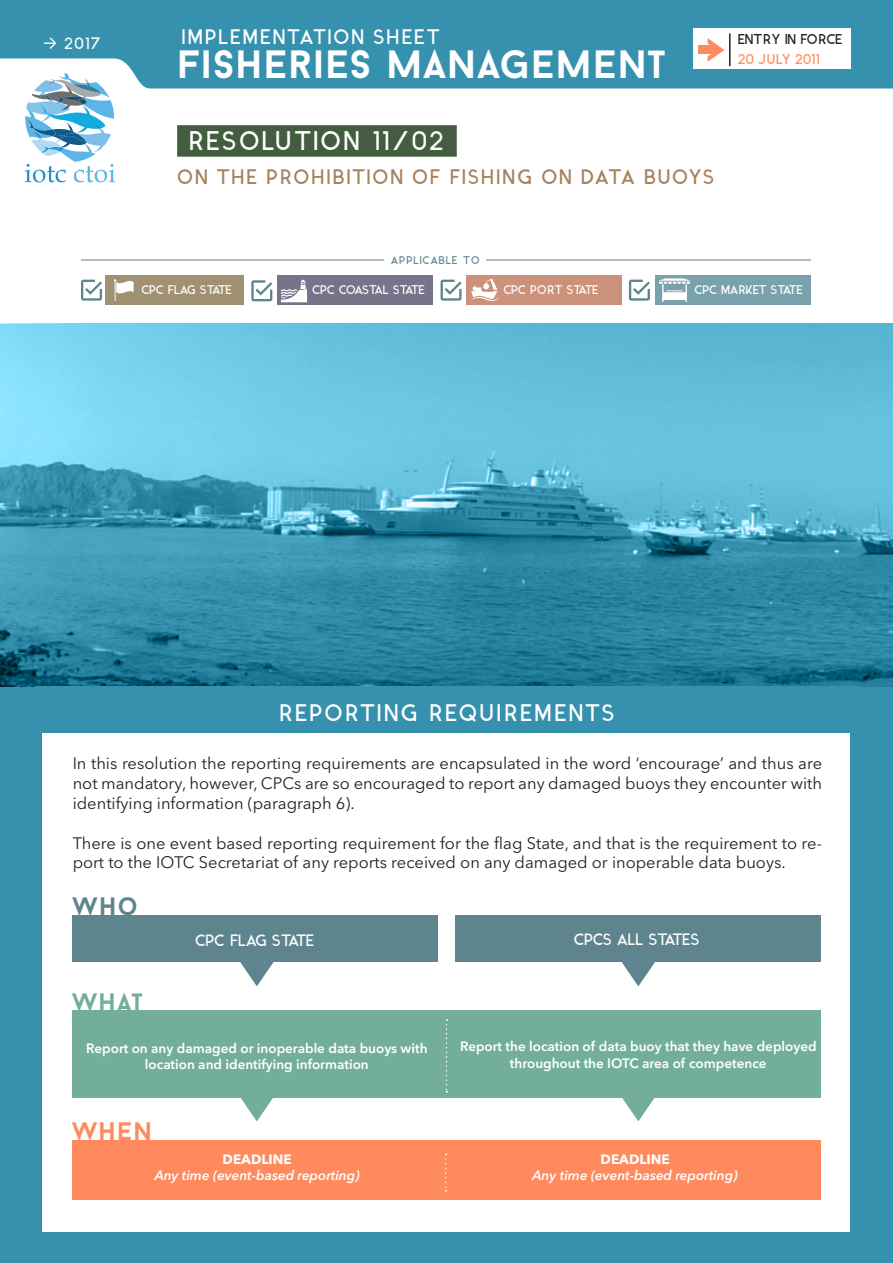
<style>
.page{position:relative;width:893px;height:1263px;background:#fff}
.page>*{position:absolute;margin:0;border:0;box-sizing:border-box;transform-origin:0 0}
.t1{font:700 39.45px "Baron Neue";letter-spacing:.03em;color:#fff}
.res{font:27px "Ikaros";letter-spacing:.075em;color:#fff}
.t2{font:700 25.2px "Baron Neue";color:#73af98}
.t3{font:700 25.2px "Baron Neue";color:#ff8a5e}
.t4{font:700 25.2px "Baron Neue";color:#5e858d}
.res-2{font:24px "Ikaros";letter-spacing:.08em;color:#fff}
.res-3{font:21px "Ikaros";letter-spacing:.09em;color:#a5825e}
.res-4{font:21px "Ikaros";letter-spacing:.08em;color:#fff}
.t5{font:16.5px/19.8px "Avenir Next LT Pro";color:#231f20;text-align:justify}
.who{font:16.5px "Ikaros";letter-spacing:-.025em;color:#fff}
.res-5{font:16.5px "Ikaros";color:#fff}
.res-6{font:14.25px "Ikaros";letter-spacing:-.005em;color:#231f20}
.res-7{font:14.25px "Ikaros";letter-spacing:.025em;color:#ff8a5e}
.What{font:600 13.5px/16.2px "Avenir Next LT Pro";color:#fff;text-align:center}
.t6{font:italic 600 13.5px "Avenir Next LT Pro";color:#fff}
.t7{font:700 13.5px "Avenir Next LT Pro";color:#fff}
.res-8{font:12.6px "Ikaros";letter-spacing:-.025em;color:#fff}
.res-9{font:12.6px "Ikaros";letter-spacing:-.05em;color:#fff}
.res-10{font:11.25px "Ikaros";letter-spacing:.07em;color:#5e858d}
.s1{font-family:"Rational"}
</style>
<div class="page">
<div style="left:0;top:324px;width:893px;height:939px;background:#3691ae"></div>
<div style="left:43px;top:343px;width:807px;height:888px;background:#fff"></div>
<div style="left:0;top:0;width:893px;height:123px;background:#3691ae"></div>
<svg style="left:0;top:58px;width:893px;height:125px;fill:#fff"></svg>
<div style="left:177px;top:125px;width:280px;height:32px;background:#445c40"></div>
<div style="left:693px;top:29px;width:157px;height:40px;background:#fff"></div>
<hr style="left:729px;top:33px;width:1px;height:33px;background:#231f20">
<div style="left:698px;top:46px;width:19px;height:8px;background:#ff8a5e"></div>
<svg style="left:707px;top:38px;width:17px;height:24px"></svg>
<img style="left:0;top:324px;width:893px;height:363px">
<svg style="left:25px;top:73px;width:90px;height:109px"></svg>
<hr style="left:81px;top:260px;width:730px;height:1px;background:#5e858d">
<div style="left:384px;top:253px;width:102px;height:13px;background:#fff"></div>
<div style="left:655px;top:275px;width:156px;height:30px;background:#7aa2ac"></div>
<svg style="left:659px;top:278px;width:32px;height:24px"></svg>
<div style="left:466px;top:275px;width:156px;height:30px;background:#cc917b"></div>
<svg style="left:471px;top:278px;width:28px;height:23px"></svg>
<div style="left:106px;top:275px;width:138px;height:30px;background:#a19173"></div>
<svg style="left:114px;top:279px;width:20px;height:22px"></svg>
<div style="left:277px;top:275px;width:156px;height:30px;background:#787389"></div>
<svg style="left:281px;top:279px;width:26px;height:23px"></svg>
<svg style="left:81px;top:280px;width:21px;height:21px"></svg>
<svg style="left:629px;top:280px;width:21px;height:21px"></svg>
<svg style="left:441px;top:280px;width:21px;height:21px"></svg>
<svg style="left:251px;top:280px;width:21px;height:21px"></svg>
<div style="left:36px;top:687px;width:823px;height:46px;background:#3691ae"></div>
<svg style="left:241px;top:1098px;width:32px;height:23px"></svg>
<svg style="left:240px;top:962px;width:34px;height:24px"></svg>
<svg style="left:622px;top:1098px;width:33px;height:23px"></svg>
<svg style="left:621px;top:962px;width:34px;height:24px"></svg>
<div style="left:72px;top:1011px;width:749px;height:87px;background:#73af98"></div>
<svg style="left:446px;top:1019px;width:1px;height:73px"></svg>
<div style="left:72px;top:1140px;width:749px;height:59px;background:#ff8a5e"></div>
<svg style="left:445px;top:1153px;width:2px;height:38px"></svg>
<div style="left:72px;top:915px;width:365px;height:47px;background:#5e858d"></div>
<div style="left:455px;top:916px;width:366px;height:46px;background:#5e858d"></div>
<p class="res-5" style="left:43px;top:34px;width:59px"><span class="s1">→</span> 2017</p>
<p class="res-4" style="left:182px;top:25px;width:259px">IMPLEMENTATION SHEET</p>
<p class="t1" style="left:177px;top:39px;width:490px">FISHERIES MANAGEMENT</p>
<p class="res" style="left:187px;top:125px;width:258px">RESOLUTION 11/02</p>
<p class="res-3" style="left:177px;top:164px;width:539px">ON THE PROHIBITION OF FISHING ON DATA BUOYS</p>
<p class="res-6" style="left:738px;top:31px;width:106px">ENTRY IN FORCE</p>
<p class="res-7" style="left:738px;top:51px;width:84px">20 JULY 2011</p>
<p class="res-10" style="left:391px;top:253px;width:91px">APPLICABLE TO</p>
<p class="res-8" style="left:141px;top:282px;width:92px">CPC FLAG STATE</p>
<p class="res-9" style="left:312px;top:282px;width:114px">CPC COASTAL STATE</p>
<p class="res-8" style="left:503px;top:282px;width:97px">CPC PORT STATE</p>
<p class="res-8" style="left:695px;top:282px;width:110px">CPC MARKET STATE</p>
<p class="res-2" style="left:278px;top:698px;width:338px">REPORTING REQUIREMENTS</p>
<p class="t5" style="left:73px;top:754px;width:751px">In this resolution the reporting requirements are encapsulated in the word ‘encourage’ and thus are not mandatory, however, CPCs are so encouraged to report any damaged buoys they encounter with identifying information (paragraph 6).</p>
<p class="t5" style="left:73px;top:833px;width:751px">There is one event based reporting requirement for the flag State, and that is the requirement to re&shy;port to the IOTC Secretariat of any reports received on any damaged or inoperable data buoys.</p>
<p class="t4" style="left:72px;top:890px;width:67px">WHO</p>
<p class="t2" style="left:72px;top:986px;width:73px">WHAT</p>
<p class="who" style="left:195px;top:931px;width:121px">CPC FLAG STATE</p>
<p class="who" style="left:574px;top:930px;width:127px">CPCS ALL STATES</p>
<p class="What" style="left:86px;top:1040px;width:343px">Report on any damaged or inoperable data buoys with location and identifying information</p>
<p class="t3" style="left:72px;top:1115px;width:82px">WHEN</p>
<p class="t7" style="left:223px;top:1151px;width:71px">DEADLINE</p>
<p class="t6" style="left:155px;top:1167px;width:207px">Any time (event-based reporting)</p>
<p class="What" style="left:460px;top:1038px;width:358px">Report the location of data buoy that they have deployed throughout the IOTC area of competence</p>
<p class="t7" style="left:601px;top:1151px;width:71px">DEADLINE</p>
<p class="t6" style="left:533px;top:1167px;width:207px">Any time (event-based reporting)</p>
</div>
